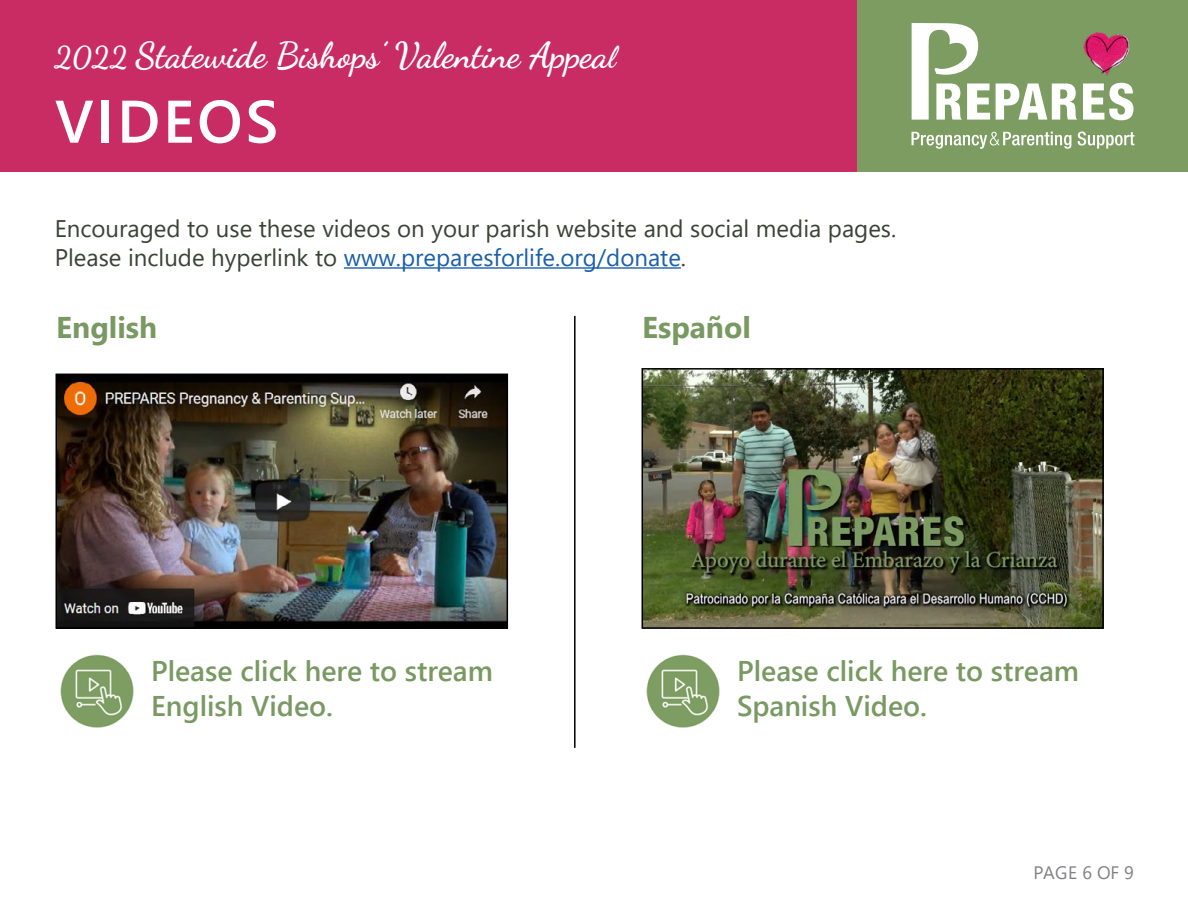
<style>
.page{position:relative;width:1188px;height:918px;background:#fff}
.page>*{position:absolute;margin:0;border:0;box-sizing:border-box;transform-origin:0 0}
.t1{font:600 60px "Segoe UI";letter-spacing:.05em;color:#fff}
.t2{font:36px "Dancing Script";color:#fff}
.t3{font:700 30px "Segoe UI";color:#799962}
.t4{font:600 28.5px/34.2px "Segoe UI";color:#799962}
.t5{font:24px/28.8px "Segoe UI";color:#3a4235}
.t6{font:18px "Segoe UI";letter-spacing:.01em;color:#818285}
.s1{font-size:30px}
.s2{color:#1a5fab}
</style>
<div class="page">
<div style="left:0;top:0;width:858px;height:172px;background:#c92c62"></div>
<div style="left:858px;top:0;width:330px;height:172px;background:#7d9c61"></div>
<svg style="left:912px;top:132px;width:159px;height:17px"></svg>
<svg style="left:1078px;top:132px;width:57px;height:17px"></svg>
<svg style="left:996px;top:83px;width:81px;height:37px"></svg>
<svg style="left:1083px;top:83px;width:51px;height:37px"></svg>
<svg style="left:912px;top:23px;width:78px;height:97px"></svg>
<img style="left:1083px;top:32px;width:47px;height:44px">
<hr style="left:574px;top:316px;width:2px;height:432px;background:#000">
<img style="left:60px;top:654px;width:74px;height:74px">
<img style="left:645px;top:371px;width:456px;height:255px">
<div style="left:642px;top:368px;width:462px;height:261px;border:2px solid #000"></div>
<img style="left:59px;top:377px;width:446px;height:249px">
<div style="left:56px;top:374px;width:452px;height:255px;border:2px solid #000"></div>
<img style="left:646px;top:654px;width:74px;height:74px">
<hr style="left:344px;top:267px;width:337px;height:2px;background:#1a5fab">
<h2 class="t2" style="left:54px;top:41px;width:563px"><span class="s1">2022</span> Statewide Bishops’ Valentine Appea<span class="s1">l</span></h2>
<h1 class="t1" style="left:55px;top:98px;width:225px">VIDEOS</h1>
<p class="t5" style="left:55px;top:216px;width:843px">Encouraged to use these videos on your parish website and social media pages.<br>Please include hyperlink to <span class="s2">www.preparesforlife.org/donate</span>.</p>
<p class="t3" style="left:56px;top:315px;width:102px">English</p>
<p class="t3" style="left:642px;top:315px;width:110px">Español</p>
<p class="t4" style="left:151px;top:657px;width:343px">Please click here to stream<br>English Video.</p>
<p class="t4" style="left:737px;top:657px;width:343px">Please click here to stream<br>Spanish Video.</p>
<p class="t6" style="left:1034px;top:865px;width:102px">PAGE 6 OF 9</p>
</div>
